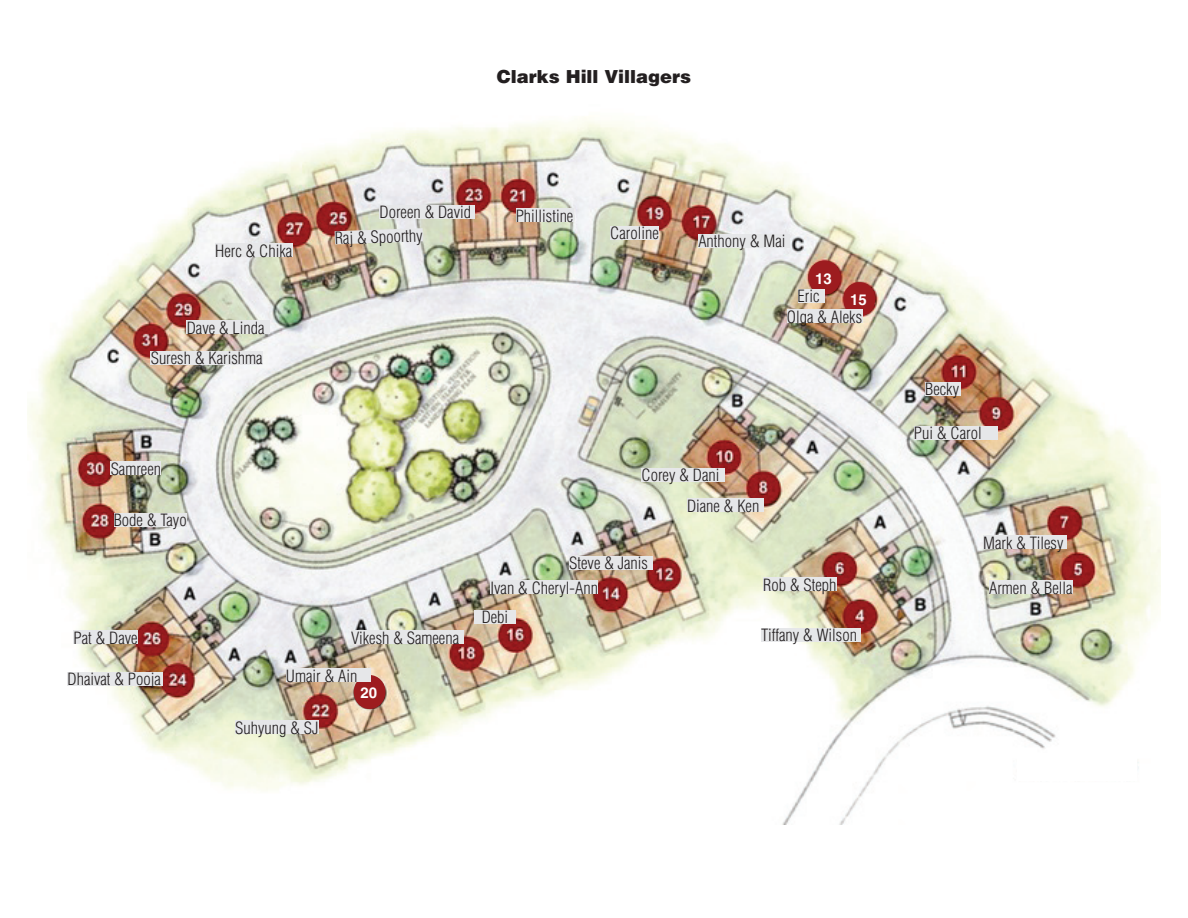
<style>
.page{position:relative;width:1188px;height:918px;background:#fff}
.page>*{position:absolute;margin:0;border:0;box-sizing:border-box;transform-origin:0 0}
.t1{font:900 18px "Helvetica";color:#231f20}
.t2{font:300 condensed 16.5px/24.6px "Helvetica";color:#231f20}
.t3{font:700 15px "Helvetica";color:#fff}
</style>
<div class="page">
<img style="left:27px;top:117px;width:1134px;height:707px">
<div style="left:843px;top:282px;width:32px;height:34px;background:#9d1c1f;border-radius:50%"></div>
<div style="left:809px;top:261px;width:31px;height:34px;background:#9d1c1f;border-radius:50%"></div>
<div style="left:354px;top:675px;width:31px;height:34px;background:#9d1c1f;border-radius:50%"></div>
<div style="left:761px;top:628px;width:100px;height:13px;background:#e6e7e9"></div>
<div style="left:763px;top:578px;width:73px;height:13px;background:#e6e7e9"></div>
<div style="left:687px;top:499px;width:77px;height:13px;background:#e6e7e9"></div>
<div style="left:642px;top:468px;width:83px;height:13px;background:#e6e7e9"></div>
<div style="left:569px;top:556px;width:84px;height:13px;background:#e6e7e9"></div>
<div style="left:490px;top:581px;width:108px;height:13px;background:#e6e7e9"></div>
<div style="left:235px;top:721px;width:84px;height:13px;background:#e6e7e9"></div>
<div style="left:111px;top:462px;width:50px;height:13px;background:#e6e7e9"></div>
<div style="left:286px;top:668px;width:84px;height:14px;background:#e6e7e9"></div>
<div style="left:68px;top:672px;width:95px;height:13px;background:#e6e7e9"></div>
<div style="left:74px;top:630px;width:64px;height:14px;background:#e6e7e9"></div>
<div style="left:114px;top:513px;width:73px;height:13px;background:#e6e7e9"></div>
<div style="left:474px;top:610px;width:42px;height:13px;background:#e6e7e9"></div>
<div style="left:151px;top:351px;width:112px;height:13px;background:#e6e7e9"></div>
<div style="left:187px;top:321px;width:83px;height:13px;background:#e6e7e9"></div>
<div style="left:215px;top:244px;width:77px;height:13px;background:#e6e7e9"></div>
<svg style="left:335px;top:228px;width:88px;height:16px"></svg>
<div style="left:380px;top:205px;width:95px;height:13px;background:#e6e7e9"></div>
<div style="left:516px;top:209px;width:57px;height:13px;background:#e6e7e9"></div>
<div style="left:610px;top:226px;width:49px;height:13px;background:#e6e7e9"></div>
<div style="left:698px;top:234px;width:92px;height:13px;background:#e6e7e9"></div>
<div style="left:798px;top:289px;width:27px;height:13px;background:#e6e7e9"></div>
<div style="left:787px;top:310px;width:75px;height:13px;background:#e6e7e9"></div>
<div style="left:925px;top:382px;width:35px;height:13px;background:#e6e7e9"></div>
<div style="left:914px;top:426px;width:84px;height:13px;background:#e6e7e9"></div>
<div style="left:983px;top:536px;width:84px;height:13px;background:#e6e7e9"></div>
<div style="left:989px;top:581px;width:84px;height:13px;background:#e6e7e9"></div>
<div style="left:351px;top:630px;width:113px;height:14px;background:#e6e7e9"></div>
<div style="left:1017px;top:753px;width:120px;height:28px;background:#fff"></div>
<p class="t1" style="left:497px;top:65px;width:196px">Clarks Hill Villagers</p>
<p class="t2" style="left:215px;top:238px;width:79px">Herc &amp; Chika</p>
<p class="t2" style="left:187px;top:315px;width:79px">Dave &amp; Linda</p>
<p class="t2" style="left:151px;top:346px;width:113px">Suresh &amp; Karishma</p>
<p class="t2" style="left:111px;top:457px;width:52px">Samreen</p>
<p class="t2" style="left:114px;top:508px;width:74px">Bode &amp; Tayo</p>
<p class="t2" style="left:74px;top:625px;width:66px">Pat &amp; Dave</p>
<p class="t2" style="left:380px;top:200px;width:93px">Doreen &amp; David</p>
<p class="t2" style="left:516px;top:204px;width:59px">Phillistine</p>
<p class="t2" style="left:334px;top:226px;width:89px;rotate:-2deg">Raj &amp; Spoorthy</p>
<p class="t2" style="left:610px;top:221px;width:50px">Caroline</p>
<p class="t2" style="left:698px;top:229px;width:89px">Anthony &amp; Mai</p>
<p class="t3" style="left:815px;top:269px;width:18px">13</p>
<p class="t2" style="left:787px;top:286px;width:77px;line-height:20.5px;text-indent:11px">Eric<br>Olga &amp; Aleks</p>
<p class="t3" style="left:850px;top:291px;width:18px">15</p>
<p class="t2" style="left:642px;top:463px;width:79px">Corey &amp; Dani</p>
<p class="t2" style="left:687px;top:493px;width:74px">Diane &amp; Ken</p>
<p class="t2" style="left:351px;top:625px;width:110px">Vikesh &amp; Sameena</p>
<p class="t2" style="left:490px;top:551px;width:159px;text-indent:79px">Steve &amp; Janis<br>Ivan &amp; Cheryl-Ann</p>
<p class="t2" style="left:482px;top:605px;width:28px">Debi</p>
<p class="t2" style="left:763px;top:573px;width:75px">Rob &amp; Steph</p>
<p class="t2" style="left:761px;top:623px;width:97px">Tiffany &amp; Wilson</p>
<p class="t2" style="left:68px;top:667px;width:95px">Dhaivat &amp; Pooja</p>
<p class="t2" style="left:286px;top:663px;width:73px">Umair &amp; Ain</p>
<p class="t3" style="left:360px;top:684px;width:18px">20</p>
<p class="t2" style="left:235px;top:716px;width:85px">Suhyung &amp; SJ</p>
<p class="t2" style="left:925px;top:377px;width:35px">Becky</p>
<p class="t2" style="left:914px;top:421px;width:69px">Pui &amp; Carol</p>
<p class="t2" style="left:983px;top:531px;width:82px">Mark &amp; Tilesy</p>
<p class="t2" style="left:989px;top:576px;width:85px">Armen &amp; Bella</p>
</div>
